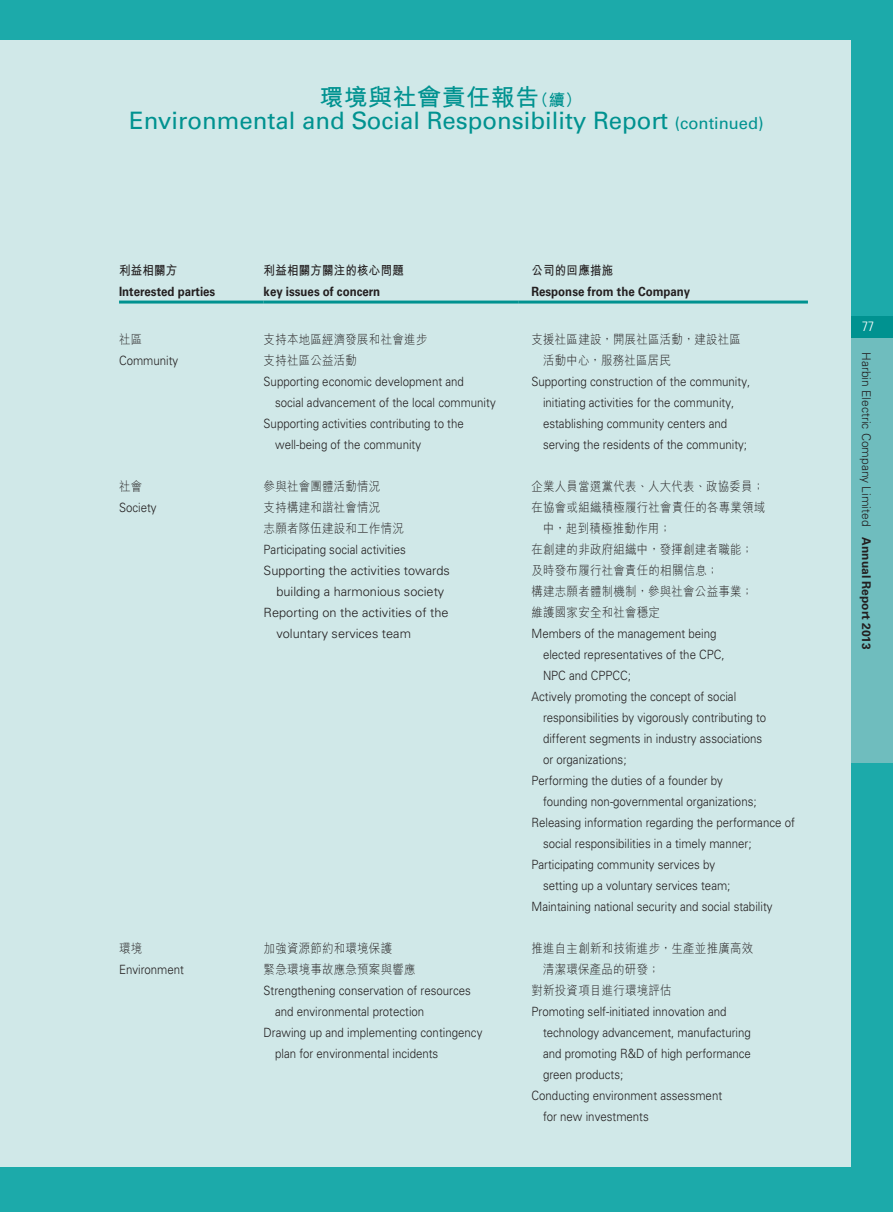
<style>
.page{position:relative;width:893px;height:1212px;background:#1caaaa}
.page>*{position:absolute;margin:0;border:0;box-sizing:border-box;transform-origin:0 0}
.t1{font:24px "Univers LT Std";color:#009290}
.t2{font:700 24px "M Hei HK";letter-spacing:.02em;color:#009290}
.t3{font:300 condensed 13.5px "Univers LT Std";color:#fff}
.t4{font:300 12.75px/21px "Univers LT Std";color:#231f20;scale:.9 1}
.t5{font:300 12.75px/21px "M Hei HK";letter-spacing:.02em;color:#231f20;scale:.9 1}
.t6{font:300 12.75px "Univers LT Std";color:#231f20}
.t7{font:700 12.75px "Univers LT Std";color:#231f20;scale:.9 1}
.t8{font:700 12.75px "M Hei HK";letter-spacing:.02em;color:#231f20;scale:.9 1}
.t9{font:300 12px "Univers LT Std";color:#231f20}
.s1{font-size:16.5px}
.s2{font-weight:700}
</style>
<div class="page">
<div style="left:849px;top:316px;width:44px;height:447px;background:#6fbdbe"></div>
<div style="left:849px;top:316px;width:44px;height:21px;background:#009290"></div>
<div style="left:0;top:40px;width:850px;height:1126px;background:#d0e8e8"></div>
<hr style="left:119px;top:301px;width:145px;height:3px;background:#009290">
<hr style="left:264px;top:301px;width:255px;height:3px;background:#009290">
<hr style="left:519px;top:301px;width:289px;height:3px;background:#009290">
<h1 class="t2" style="left:319px;top:80px;width:264px">環境與社會責任報告<span class="s1">（續）</span></h1>
<h1 class="t1" style="left:129px;top:106px;width:636px">Environmental and Social Responsibility Report <span class="s1">(continued)</span></h1>
<p class="t8" style="left:119px;top:261px;width:66px">利益相關方</p>
<p class="t8" style="left:264px;top:261px;width:157px">利益相關方關注的核心問題</p>
<p class="t8" style="left:531px;top:261px;width:92px">公司的回應措施</p>
<p class="t7" style="left:119px;top:284px;width:108px">Interested parties</p>
<p class="t7" style="left:264px;top:284px;width:131px">key issues of concern</p>
<p class="t7" style="left:531px;top:284px;width:178px">Response from the Company</p>
<p class="t5" style="left:119px;top:329px;width:27px">社區</p>
<p class="t4" style="left:119px;top:350px;width:67px">Community</p>
<p class="t5" style="left:264px;top:329px;width:183px">支持本地區經濟發展和社會進步支持社區公益活動</p>
<p class="t4" style="left:264px;top:371px;width:224px">Supporting economic development and</p>
<p class="t4" style="left:275px;top:392px;width:247px">social advancement of the local community</p>
<p class="t4" style="left:264px;top:413px;width:224px">Supporting activities contributing to the</p>
<p class="t4" style="left:275px;top:434px;width:164px">well-being of the community</p>
<p class="t5" style="left:543px;top:329px;width:222px;text-indent:-11px">支援社區建設，開展社區活動，建設社區活動中心，服務社區居民</p>
<p class="t4" style="left:543px;top:371px;width:232px;text-indent:-11px">Supporting construction of the community, initiating activities for the community, establishing community centers and serving the residents of the community;</p>
<p class="t5" style="left:119px;top:476px;width:27px">社會</p>
<p class="t4" style="left:119px;top:497px;width:43px">Society</p>
<p class="t5" style="left:119px;top:938px;width:27px">環境</p>
<p class="t4" style="left:119px;top:959px;width:74px">Environment</p>
<p class="t5" style="left:264px;top:476px;width:157px">參與社會團體活動情況<br>支持構建和諧社會情況<br>志願者隊伍建設和工作情況</p>
<p class="t4" style="left:264px;top:539px;width:159px">Participating social activities</p>
<p class="t6" style="left:264px;top:563px;width:188px">Supporting the activities towards</p>
<p class="t6" style="left:276px;top:584px;width:169px">building a harmonious society</p>
<p class="t6" style="left:264px;top:605px;width:186px">Reporting on the activities of the</p>
<p class="t6" style="left:276px;top:626px;width:136px">voluntary services team</p>
<p class="t5" style="left:264px;top:938px;width:170px">加強資源節約和環境保護<br>緊急環境事故應急預案與響應</p>
<p class="t4" style="left:264px;top:980px;width:232px">Strengthening conservation of resources</p>
<p class="t4" style="left:275px;top:1001px;width:167px">and environmental protection</p>
<p class="t4" style="left:264px;top:1022px;width:245px">Drawing up and implementing contingency</p>
<p class="t4" style="left:275px;top:1043px;width:183px">plan for environmental incidents</p>
<p class="t5" style="left:531px;top:476px;width:260px">企業人員當選黨代表、人大代表、政協委員；</p>
<p class="t5" style="left:531px;top:497px;width:261px">在協會或組織積極履行社會責任的各專業領域</p>
<p class="t5" style="left:543px;top:518px;width:144px">中，起到積極推動作用；</p>
<p class="t5" style="left:531px;top:539px;width:248px">在創建的非政府組織中，發揮創建者職能；</p>
<p class="t5" style="left:531px;top:560px;width:209px">及時發布履行社會責任的相關信息；</p>
<p class="t5" style="left:531px;top:581px;width:248px">構建志願者體制機制，參與社會公益事業；</p>
<p class="t5" style="left:531px;top:602px;width:144px">維護國家安全和社會穩定</p>
<p class="t4" style="left:531px;top:623px;width:207px">Members of the management being</p>
<p class="t4" style="left:543px;top:644px;width:203px">elected representatives of the CPC,</p>
<p class="t4" style="left:543px;top:665px;width:99px">NPC and CPPCC;</p>
<p class="t4" style="left:531px;top:686px;width:229px">Actively promoting the concept of social</p>
<p class="t4" style="left:543px;top:707px;width:249px">responsibilities by vigorously contributing to</p>
<p class="t4" style="left:543px;top:728px;width:245px">different segments in industry associations</p>
<p class="t4" style="left:543px;top:749px;width:94px">or organizations;</p>
<p class="t4" style="left:531px;top:770px;width:214px">Performing the duties of a founder by</p>
<p class="t4" style="left:543px;top:791px;width:239px">founding non-governmental organizations;</p>
<p class="t4" style="left:531px;top:812px;width:294px">Releasing information regarding the performance of</p>
<p class="t4" style="left:543px;top:833px;width:233px">social responsibilities in a timely manner;</p>
<p class="t4" style="left:531px;top:854px;width:206px">Participating community services by</p>
<p class="t4" style="left:543px;top:875px;width:210px">setting up a voluntary services team;</p>
<p class="t4" style="left:531px;top:896px;width:269px">Maintaining national security and social stability</p>
<p class="t5" style="left:531px;top:938px;width:248px">推進自主創新和技術進步，生產並推廣高效</p>
<p class="t5" style="left:543px;top:959px;width:131px">清潔環保產品的研發；</p>
<p class="t5" style="left:531px;top:980px;width:157px">對新投資項目進行環境評估</p>
<p class="t4" style="left:531px;top:1001px;width:218px">Promoting self-initiated innovation and</p>
<p class="t4" style="left:543px;top:1022px;width:232px">technology advancement, manufacturing</p>
<p class="t4" style="left:543px;top:1043px;width:232px">and promoting R&amp;D of high performance</p>
<p class="t4" style="left:543px;top:1064px;width:91px">green products;</p>
<p class="t4" style="left:531px;top:1085px;width:213px">Conducting environment assessment</p>
<p class="t4" style="left:543px;top:1106px;width:119px">for new investments</p>
<p class="t3" style="left:862px;top:318px;width:13px">77</p>
<p class="t9" style="left:873px;top:352px;width:299px;rotate:90deg">Harbin Electric Company Limited <span class="s2">Annual Report 2013</span></p>
</div>
